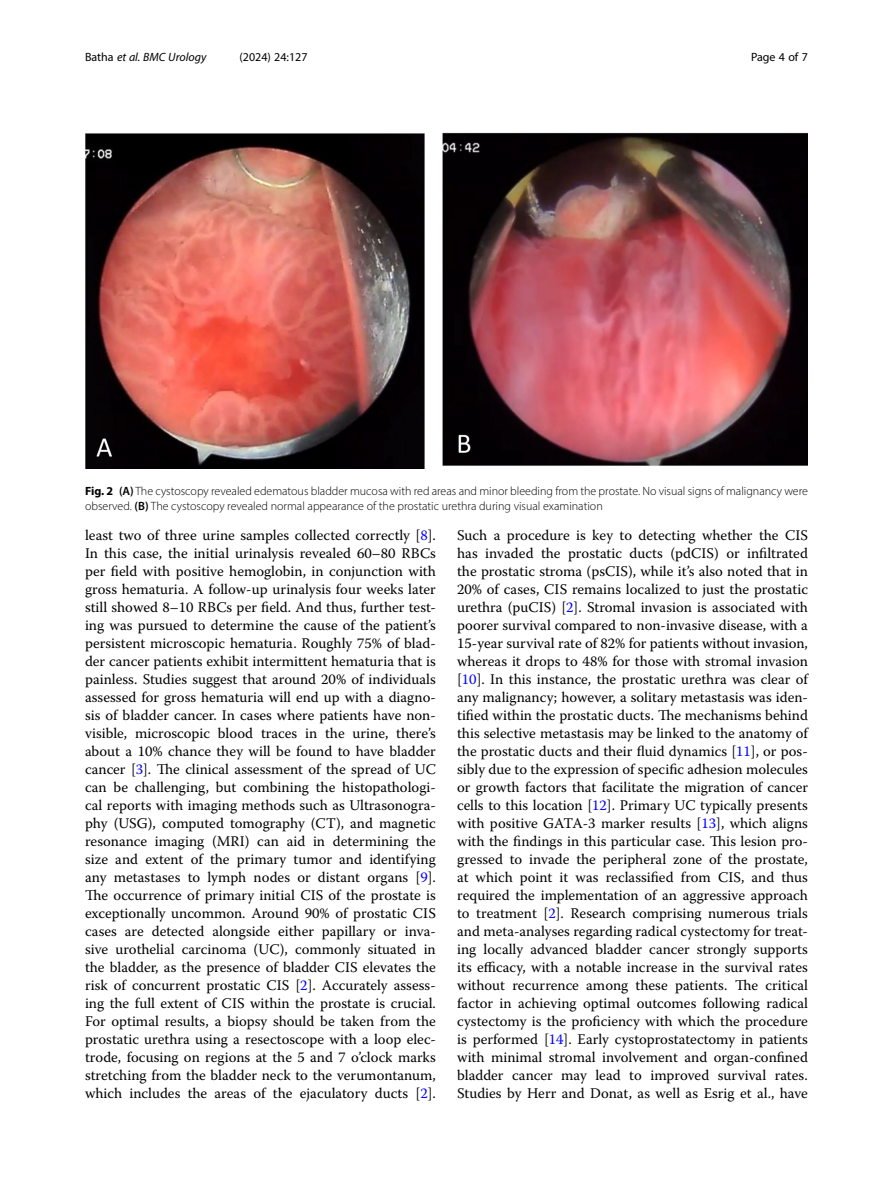
<style>
.page{position:relative;width:893px;height:1191px;background:#fff}
.page>*{position:absolute;margin:0;border:0;box-sizing:border-box;transform-origin:0 0}
.Body_Text{font:14.7px/18px "Warnock Pro";color:#000;text-align:justify}
.Figure_Caption{font:300 12px/15px "Myriad Pro";color:#000}
.t1{font:italic 12px "Myriad Pro";color:#000}
.t2{font:12px "Myriad Pro";color:#000}
.s1{font-style:normal}
.s2{font-weight:700}
.s3{font-weight:600}
.s4{color:#00f}
</style>
<div class="page">
<img style="left:85px;top:132px;width:723px;height:336px">
<p class="t1" style="left:85px;top:50px;width:123px"><span class="s1">Batha</span> et al. BMC Urology</p>
<p class="t2" style="left:239px;top:50px;width:70px">(2024) 24:127</p>
<p class="t2" style="left:751px;top:50px;width:58px">Page 4 of 7</p>
<p class="Figure_Caption" style="left:85px;top:483px;width:724px"><span class="s2">Fig. 2</span> <span class="s3">(A)</span> The cystoscopy revealed edematous bladder mucosa with red areas and minor bleeding from the prostate. No visual signs of malignancy were observed. <span class="s3">(B)</span> The cystoscopy revealed normal appearance of the prostatic urethra during visual examination</p>
<p class="Body_Text" style="left:85px;top:526px;width:352px">least two of three urine samples collected correctly [<span class="s4">8</span>].<br>In this case, the initial urinalysis revealed 60–80 RBCs per field with positive hemoglobin, in conjunction with gross hematuria. A follow-up urinalysis four weeks later still showed 8–10 RBCs per field. And thus, further test&shy;ing was pursued to determine the cause of the patient’s persistent microscopic hematuria. Roughly 75% of blad&shy;der cancer patients exhibit intermittent hematuria that is painless. Studies suggest that around 20% of individuals assessed for gross hematuria will end up with a diagno&shy;sis of bladder cancer. In cases where patients have non&shy;visible, microscopic blood traces in the urine, there’s about a 10% chance they will be found to have bladder cancer [<span class="s4">3</span>]. The clinical assessment of the spread of UC can be challenging, but combining the histopathologi&shy;cal reports with imaging methods such as Ultrasonogra&shy;phy (USG), computed tomography (CT), and magnetic resonance imaging (MRI) can aid in determining the size and extent of the primary tumor and identifying any metastases to lymph nodes or distant organs [<span class="s4">9</span>].<br>The occurrence of primary initial CIS of the prostate is exceptionally uncommon. Around 90% of prostatic CIS cases are detected alongside either papillary or inva&shy;sive urothelial carcinoma (UC), commonly situated in the bladder, as the presence of bladder CIS elevates the risk of concurrent prostatic CIS [<span class="s4">2</span>]. Accurately assess&shy;ing the full extent of CIS within the prostate is crucial.<br>For optimal results, a biopsy should be taken from the prostatic urethra using a resectoscope with a loop elec&shy;trode, focusing on regions at the 5 and 7 o’clock marks stretching from the bladder neck to the verumontanum, which includes the areas of the ejaculatory ducts [<span class="s4">2</span>].</p>
<p class="Body_Text" style="left:457px;top:526px;width:352px">Such a procedure is key to detecting whether the CIS has invaded the prostatic ducts (pdCIS) or infiltrated the prostatic stroma (psCIS), while it’s also noted that in 20% of cases, CIS remains localized to just the prostatic urethra (puCIS) [<span class="s4">2</span>]. Stromal invasion is associated with poorer survival compared to non-invasive disease, with a 15-year survival rate of 82% for patients without invasion, whereas it drops to 48% for those with stromal invasion [<span class="s4">10</span>]. In this instance, the prostatic urethra was clear of any malignancy; however, a solitary metastasis was iden&shy;tified within the prostatic ducts. The mechanisms behind this selective metastasis may be linked to the anatomy of the prostatic ducts and their fluid dynamics [<span class="s4">11</span>], or pos&shy;sibly due to the expression of specific adhesion molecules or growth factors that facilitate the migration of cancer cells to this location [<span class="s4">12</span>]. Primary UC typically presents with positive GATA-3 marker results [<span class="s4">13</span>], which aligns with the findings in this particular case. This lesion pro&shy;gressed to invade the peripheral zone of the prostate, at which point it was reclassified from CIS, and thus required the implementation of an aggressive approach to treatment [<span class="s4">2</span>]. Research comprising numerous trials and meta-analyses regarding radical cystectomy for treat&shy;ing locally advanced bladder cancer strongly supports its efficacy, with a notable increase in the survival rates without recurrence among these patients. The critical factor in achieving optimal outcomes following radical cystectomy is the proficiency with which the procedure is performed [<span class="s4">14</span>]. Early cystoprostatectomy in patients with minimal stromal involvement and organ-confined bladder cancer may lead to improved survival rates.<br>Studies by Herr and Donat, as well as Esrig et al., have</p>
</div>
